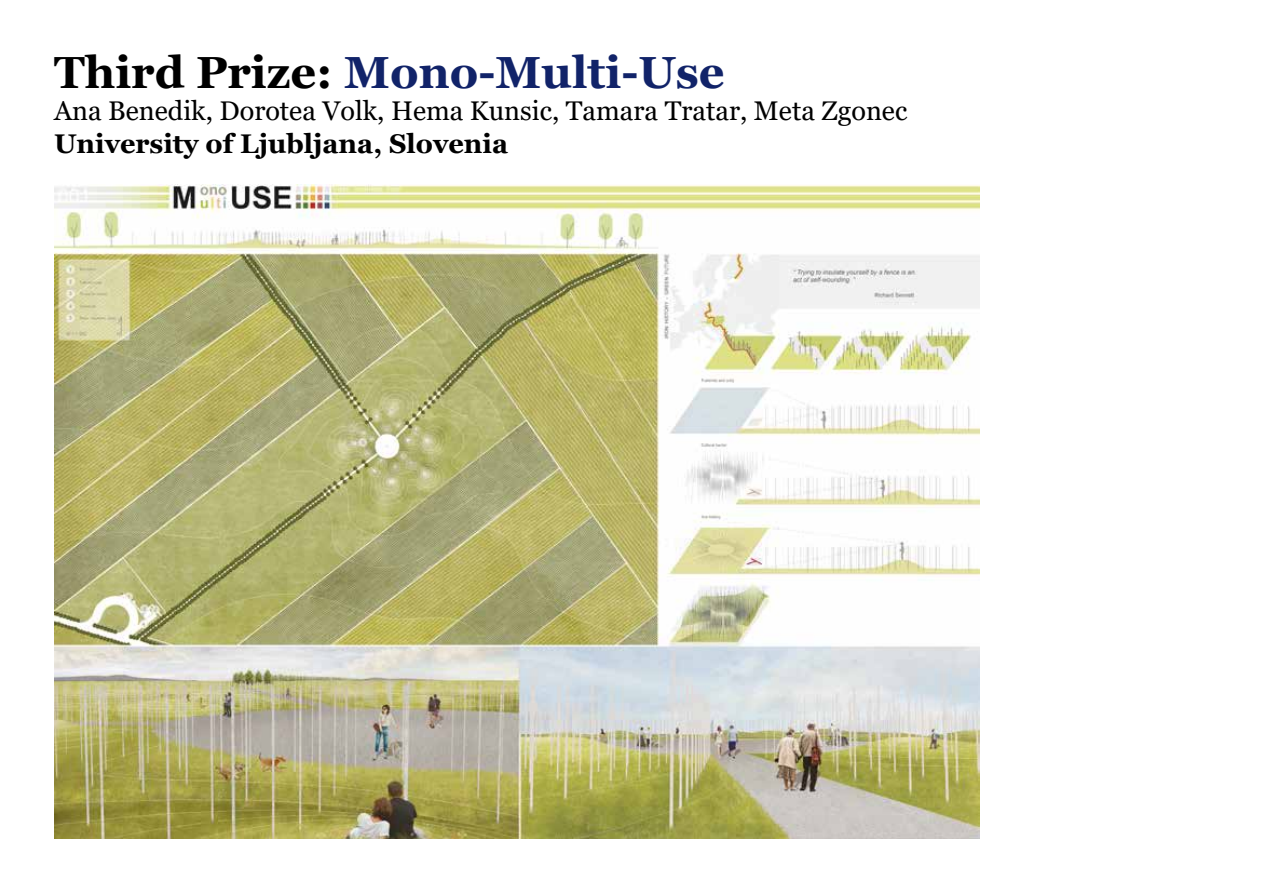
<style>
.page{position:relative;width:1263px;height:893px;background:#fff}
.page>*{position:absolute;margin:0;border:0;box-sizing:border-box;transform-origin:0 0}
.t1{font:700 45px "Georgia";color:#112369}
.t2{font:27px "Georgia";color:#000}
.t3{font:700 27px "Georgia";color:#000}
.s1{color:#000}
</style>
<div class="page">
<img style="left:54px;top:185px;width:926px;height:654px">
<h1 class="t1" style="left:54px;top:44px;width:672px"><span class="s1">Third Prize:</span> Mono-Multi-Use</h1>
<p class="t2" style="left:54px;top:95px;width:855px">Ana Benedik, Dorotea Volk, Hema Kunsic, Tamara Tratar, Meta Zgonec</p>
<p class="t3" style="left:54px;top:126px;width:456px">University of Ljubljana, Slovenia</p>
</div>
